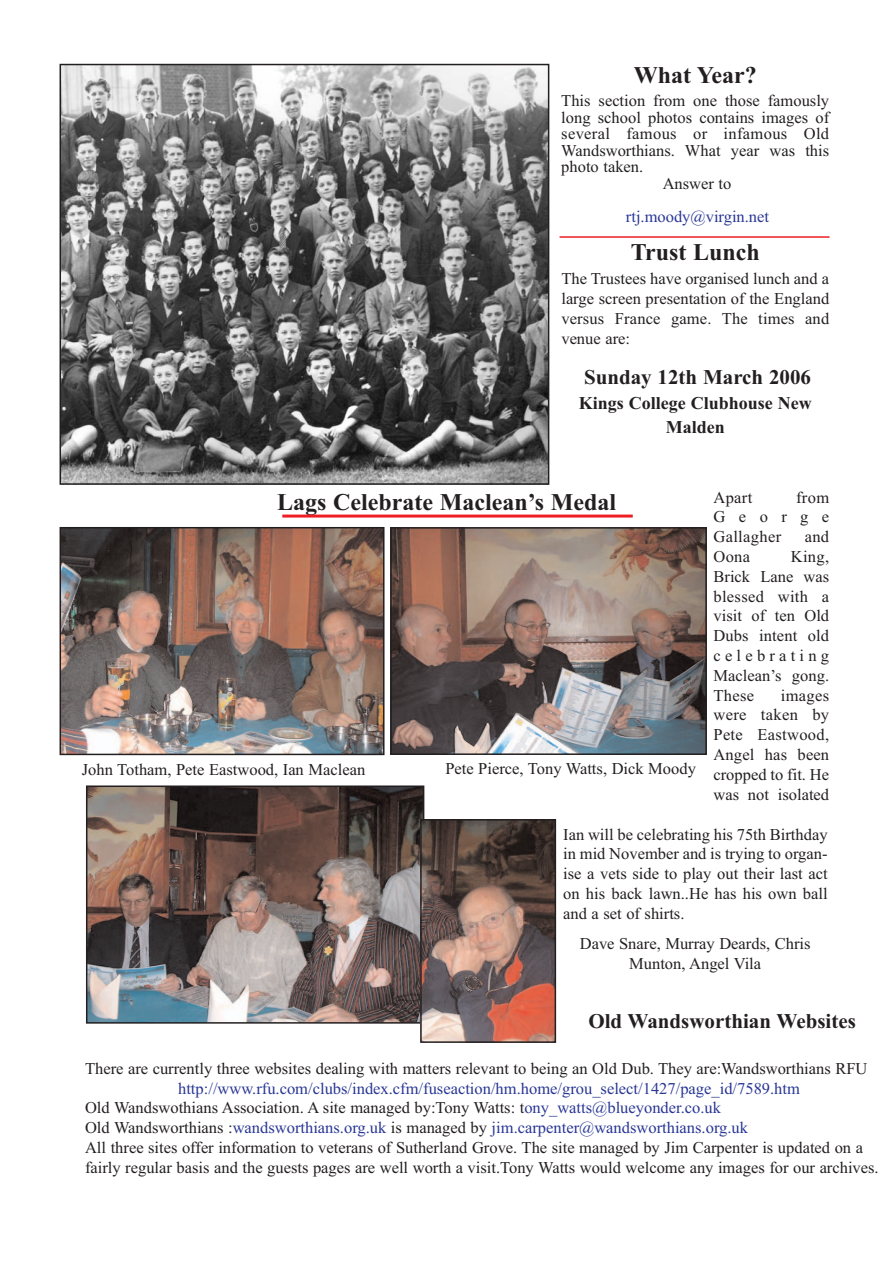
<style>
.page{position:relative;width:893px;height:1263px;background:#fff}
.page>*{position:absolute;margin:0;border:0;box-sizing:border-box;transform-origin:0 0}
.t1{font:700 24px "Times";color:#231f20}
.t2{font:700 21px "Times";color:#231f20}
.t3{font:700 18px/23.1px "Times";color:#231f20;text-align:center}
.t4{font:16.5px/19.8px "Times";color:#231f20;text-align:justify}
.t5{font:16.5px "Times";letter-spacing:.02em;color:#231f20}
.t6{font:16.5px "Times";color:#293795}
.s1{color:#293795}
</style>
<div class="page">
<img style="left:63px;top:67px;width:483px;height:415px">
<div style="left:60px;top:64px;width:489px;height:421px;border:2px solid #231f20"></div>
<img style="left:63px;top:530px;width:318px;height:222px">
<div style="left:60px;top:527px;width:324px;height:228px;border:2px solid #231f20"></div>
<img style="left:89px;top:788px;width:332px;height:233px">
<div style="left:86px;top:785px;width:338px;height:239px;border:2px solid #231f20"></div>
<img style="left:393px;top:530px;width:311px;height:222px">
<div style="left:390px;top:527px;width:317px;height:228px;border:2px solid #231f20"></div>
<img style="left:423px;top:822px;width:130px;height:218px">
<div style="left:420px;top:819px;width:136px;height:224px;border:2px solid #231f20"></div>
<hr style="left:282px;top:514px;width:351px;height:3px;background:#ee1e24">
<hr style="left:560px;top:236px;width:270px;height:2px;background:#ee1e24">
<h1 class="t1" style="left:634px;top:60px;width:125px">What Year?</h1>
<p class="t4" style="left:561px;top:91px;width:269px">This section from one those famously</p>
<p class="t4" style="left:561px;top:107px;width:269px">long school photos contains images of</p>
<p class="t5" style="left:561px;top:124px;width:269px">several famous or infamous Old</p>
<p class="t4" style="left:561px;top:140px;width:269px">Wandsworthians. What year was this</p>
<p class="t4" style="left:561px;top:157px;width:83px">photo taken.</p>
<p class="t4" style="left:663px;top:173px;width:70px">Answer to</p>
<p class="t6" style="left:626px;top:207px;width:145px">rtj.moody@virgin.net</p>
<h1 class="t1" style="left:631px;top:238px;width:130px">Trust Lunch</h1>
<p class="t4" style="left:561px;top:269px;width:269px">The Trustees have organised lunch and a large screen presentation of the England versus France game. The times and venue are:</p>
<p class="t2" style="left:584px;top:365px;width:228px">Sunday 12th March 2006</p>
<p class="t3" style="left:579px;top:392px;width:234px">Kings College Clubhouse New<br>Malden</p>
<p class="t4" style="left:713px;top:487px;width:117px;text-indent:83px">from George Gallagher</p>
<h1 class="t1" style="left:277px;top:488px;width:340px">Lags Celebrate Maclean’s Medal</h1>
<p class="t4" style="left:713px;top:487px;width:40px">Apart</p>
<p class="t4" style="left:805px;top:527px;width:26px">and</p>
<p class="t4" style="left:82px;top:759px;width:285px">John Totham, Pete Eastwood, Ian Maclean</p>
<p class="t4" style="left:445px;top:758px;width:252px">Pete Pierce, Tony Watts, Dick Moody</p>
<p class="t4" style="left:713px;top:546px;width:117px;text-indent:77px">King, Brick Lane was blessed with a visit of ten Old Dubs intent old celebrating Maclean’s gong.<br>These</p>
<p class="t4" style="left:713px;top:546px;width:38px">Oona</p>
<p class="t4" style="left:713px;top:685px;width:117px;text-indent:67px">images were taken by Pete Eastwood, Angel has been cropped to fit. He was not isolated</p>
<p class="t4" style="left:563px;top:824px;width:266px">Ian will be celebrating his 75th Birthday in mid November and is trying to organ&shy;ise a vets side to play out their last act on his back lawn..He has his own ball and a set of shirts.</p>
<p class="t4" style="left:580px;top:933px;width:232px;text-align:center">Dave Snare, Murray Deards, Chris<br>Munton, Angel Vila</p>
<p class="t2" style="left:588px;top:1009px;width:269px">Old Wandsworthian Websites</p>
<p class="t4" style="left:85px;top:1058px;width:784px">There are currently three websites dealing with matters relevant to being an Old Dub. They are:Wandsworthians RFU</p>
<p class="t4" style="left:85px;top:1078px;width:795px;text-align:left;text-indent:93px"><span class="s1">http://www.rfu.com/clubs/index.cfm/fuseaction/hm.home/grou_select/1427/page_id/7589.htm<br></span>Old Wandswothians Association. A site managed by:Tony Watts: t<span class="s1">ony_watts@blueyonder.co.uk<br></span>Old Wandsworthians :<span class="s1">wandsworthians.org.uk</span> is managed by <span class="s1">jim.carpenter@wandsworthians.org.uk<br></span>All three sites offer information to veterans of Sutherland Grove. The site managed by Jim Carpenter is updated on a fairly regular basis and the guests pages are well worth a visit.Tony Watts would welcome any images for our archives.</p>
</div>
